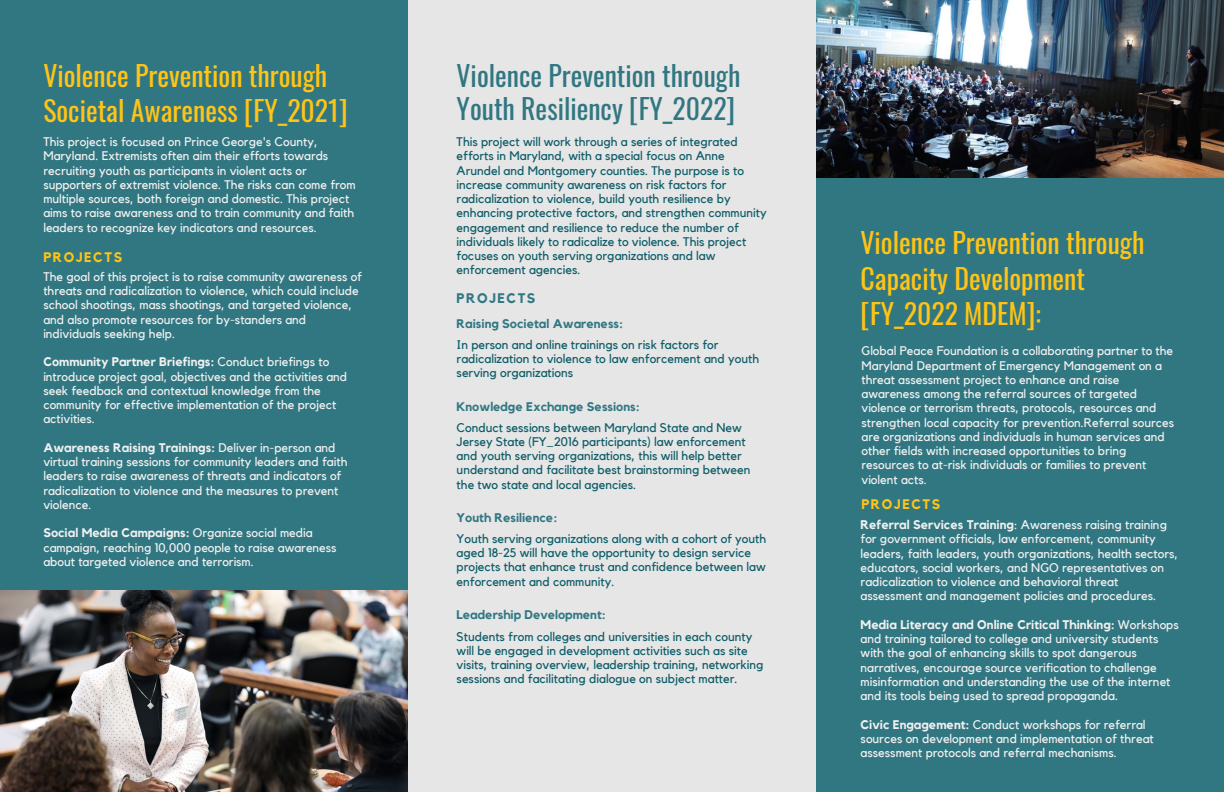
<style>
.page{position:relative;width:1224px;height:792px;background:#e6e6e6}
.page>*{position:absolute;margin:0;border:0;box-sizing:border-box;transform-origin:0 0}
.t1{font:27.8px/35.2px "Oswald";color:#ffc415}
.t2{font:27.8px/33.8px "Oswald";color:#317782}
.t3{font:700 13.8px "Kollektif";letter-spacing:.11em;color:#ffc415}
.t4{font:700 13.8px "Kollektif";letter-spacing:.11em;color:#317782}
.t5{font:12.5px/14.2px "Kollektif";color:#f1f0f0}
.t6{font:12.5px/14.2px "Kollektif";color:#0f5e69}
.t7{font:700 12.5px "Kollektif";color:#317782}
.s1{font-weight:700}
</style>
<div class="page">
<div style="left:0;top:0;width:408px;height:792px;background:#317782"></div>
<div style="left:816px;top:0;width:408px;height:792px;background:#317782"></div>
<img style="left:0;top:590px;width:408px;height:202px">
<img style="left:816px;top:0;width:408px;height:177px">
<h1 class="t1" style="left:43px;top:57px;width:306px">Violence Prevention through<br>Societal Awareness [FY_2021]</h1>
<p class="t5" style="left:43px;top:135px;width:314px">This project is focused on Prince George's County, Maryland. Extremists often aim their efforts towards recruiting youth as participants in violent acts or supporters of extremist violence. The risks can come from multiple sources, both foreign and domestic. This project aims to raise awareness and to train community and faith leaders to recognize key indicators and resources.</p>
<p class="t5" style="left:43px;top:270px;width:320px">The goal of this project is to raise community awareness of threats and radicalization to violence, which could include school shootings, mass shootings, and targeted violence, and also promote resources for by-standers and individuals seeking help.</p>
<p class="t5" style="left:43px;top:355px;width:305px"><span class="s1">Community Partner Briefings:</span> Conduct briefings to introduce project goal, objectives and the activities and seek feedback and contextual knowledge from the community for effective implementation of the project activities.</p>
<p class="t5" style="left:43px;top:441px;width:306px"><span class="s1">Awareness Raising Trainings:</span> Deliver in-person and virtual training sessions for community leaders and faith leaders to raise awareness of threats and indicators of radicalization to violence and the measures to prevent violence.</p>
<p class="t5" style="left:43px;top:526px;width:295px"><span class="s1">Social Media Campaigns:</span> Organize social media campaign, reaching 10,000 people to raise awareness about targeted violence and terrorism.</p>
<p class="t3" style="left:43px;top:251px;width:80px">PROJECTS</p>
<h1 class="t2" style="left:457px;top:57px;width:285px">Violence Prevention through<br>Youth Resiliency [FY_2022]</h1>
<p class="t6" style="left:457px;top:135px;width:312px">This project will work through a series of integrated efforts in Maryland, with a special focus on Anne Arundel and Montgomery counties. The purpose is to increase community awareness on risk factors for radicalization to violence, build youth resilience by enhancing protective factors, and strengthen community engagement and resilience to reduce the number of individuals likely to radicalize to violence. This project focuses on youth serving organizations and law enforcement agencies.</p>
<p class="t4" style="left:457px;top:291px;width:80px">PROJECTS</p>
<p class="t7" style="left:457px;top:318px;width:168px">Raising Societal Awareness:</p>
<p class="t6" style="left:457px;top:338px;width:304px">In person and online trainings on risk factors for radicalization to violence to law enforcement and youth serving organizations</p>
<p class="t7" style="left:457px;top:401px;width:185px">Knowledge Exchange Sessions:</p>
<p class="t6" style="left:457px;top:421px;width:295px">Conduct sessions between Maryland State and New Jersey State (FY_2016 participants) law enforcement and youth serving organizations, this will help better understand and facilitate best brainstorming between the two state and local agencies.</p>
<p class="t7" style="left:457px;top:512px;width:102px">Youth Resilience:</p>
<p class="t6" style="left:457px;top:532px;width:311px">Youth serving organizations along with a cohort of youth aged 18-25 will have the opportunity to design service projects that enhance trust and confidence between law enforcement and community.</p>
<p class="t7" style="left:457px;top:609px;width:151px">Leadership Development:</p>
<p class="t6" style="left:457px;top:630px;width:308px">Students from colleges and universities in each county will be engaged in development activities such as site visits, training overview, leadership training, networking sessions and facilitating dialogue on subject matter.</p>
<h1 class="t1" style="left:861px;top:224px;width:285px">Violence Prevention through<br>Capacity Development [FY_2022 MDEM]:</h1>
<p class="t5" style="left:861px;top:344px;width:314px">Global Peace Foundation is a collaborating partner to the Maryland Department of Emergency Management on a threat assessment project to enhance and raise awareness among the referral sources of targeted violence or terrorism threats, protocols, resources and strengthen local capacity for prevention.Referral sources are organizations and individuals in human services and other fields with increased opportunities to bring resources to at-risk individuals or families to prevent violent acts.</p>
<p class="t3" style="left:861px;top:498px;width:80px">PROJECTS</p>
<p class="t5" style="left:861px;top:518px;width:319px"><span class="s1">Referral Services Training</span>: Awareness raising training for government officials, law enforcement, community leaders, faith leaders, youth organizations, health sectors, educators, social workers, and NGO representatives on radicalization to violence and behavioral threat assessment and management policies and procedures.</p>
<p class="t5" style="left:861px;top:618px;width:320px"><span class="s1">Media Literacy and Online Critical Thinking:</span> Workshops and training tailored to college and university students with the goal of enhancing skills to spot dangerous narratives, encourage source verification to challenge misinformation and understanding the use of the internet and its tools being used to spread propaganda.</p>
<p class="t5" style="left:861px;top:718px;width:295px"><span class="s1">Civic Engagement:</span> Conduct workshops for referral sources on development and implementation of threat assessment protocols and referral mechanisms.</p>
</div>
